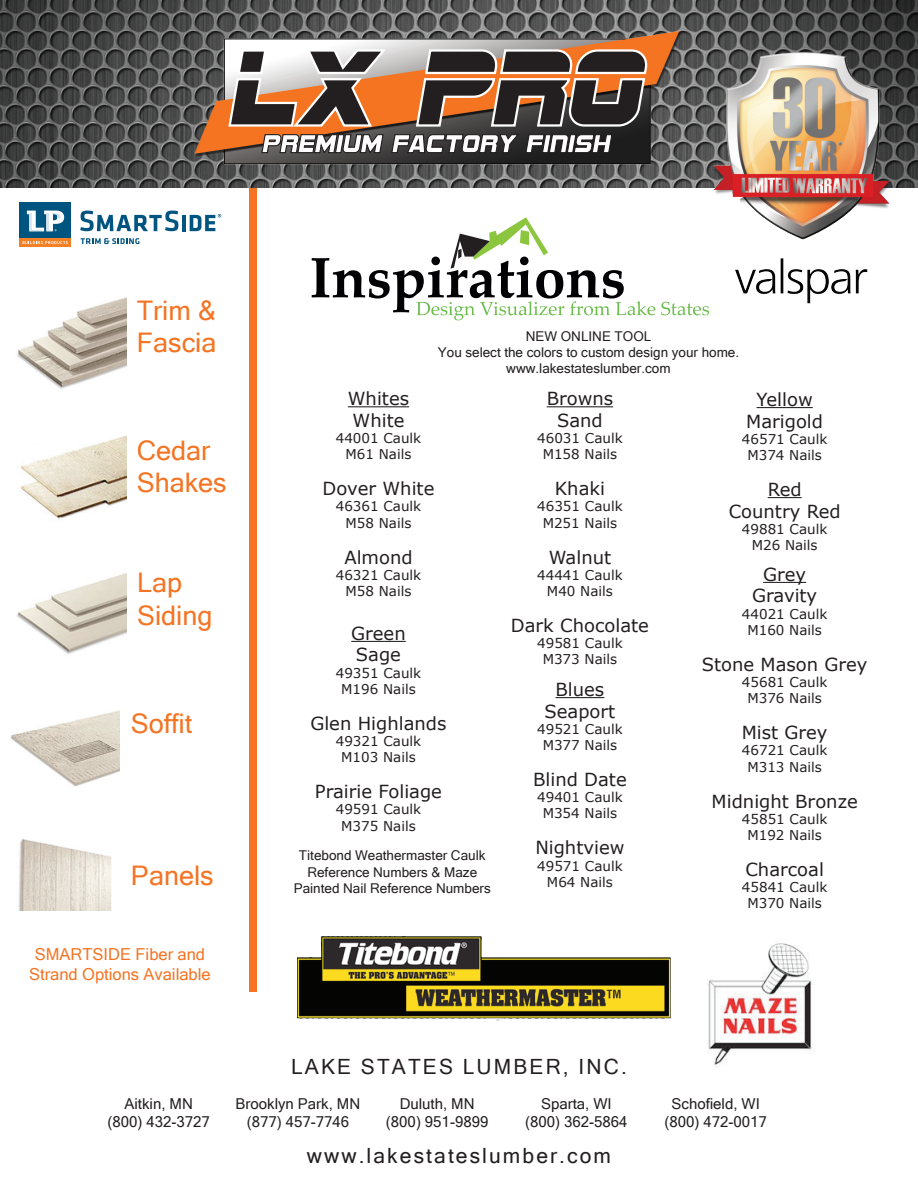
<style>
.page{position:relative;width:918px;height:1188px;background:#fff}
.page>*{position:absolute;margin:0;border:0;box-sizing:border-box;transform-origin:0 0}
.t1{font:27px/32.4px "Microsoft Sans Serif";color:#f47423}
.t2{font:21px "Microsoft Sans Serif";letter-spacing:.1em;color:#231f20}
.t3{font:18px/21.6px "MS Reference Sans Serif";color:#231f20;text-align:center}
.t4{font:16.5px/19.8px "Microsoft Sans Serif";color:#f47423;text-align:center}
.t5{font:15px/18px "Microsoft Sans Serif";color:#231f20;text-align:center}
.t6{font:13.5px/16.2px "MS Reference Sans Serif";color:#231f20;text-align:center}
.t7{font:13.5px/16.2px "Microsoft Sans Serif";color:#231f20;text-align:center}
</style>
<div class="page">
<img style="left:0;top:0;width:918px;height:188px">
<img style="left:701px;top:38px;width:199px;height:202px">
<img style="left:194px;top:32px;width:487px;height:133px">
<svg style="left:227px;top:47px;width:421px;height:108px"></svg>
<hr style="left:348px;top:406px;width:61px;height:1px;background:#231f20">
<hr style="left:547px;top:406px;width:66px;height:1px;background:#231f20">
<hr style="left:757px;top:407px;width:56px;height:1px;background:#231f20">
<hr style="left:768px;top:497px;width:34px;height:1px;background:#231f20">
<hr style="left:351px;top:641px;width:55px;height:1px;background:#231f20">
<hr style="left:763px;top:582px;width:43px;height:1px;background:#231f20">
<hr style="left:556px;top:697px;width:48px;height:1px;background:#231f20">
<img style="left:735px;top:258px;width:133px;height:46px">
<svg style="left:661px;top:302px;width:48px;height:13px"></svg>
<svg style="left:312px;top:217px;width:343px;height:103px"></svg>
<div style="left:249px;top:188px;width:8px;height:804px;background:#f47423"></div>
<div style="left:20px;top:238px;width:51px;height:9px;background:#f48026"></div>
<svg style="left:23px;top:241px;width:45px;height:3px"></svg>
<div style="left:20px;top:202px;width:51px;height:36px;background:#005480"></div>
<svg style="left:27px;top:211px;width:37px;height:20px"></svg>
<svg style="left:80px;top:211px;width:98px;height:20px"></svg>
<hr style="left:182px;top:215px;width:4px;height:16px;background:#005480">
<svg style="left:190px;top:214px;width:31px;height:17px"></svg>
<svg style="left:81px;top:238px;width:58px;height:6px"></svg>
<img style="left:17px;top:297px;width:109px;height:92px">
<img style="left:20px;top:435px;width:106px;height:84px">
<img style="left:17px;top:573px;width:109px;height:81px">
<img style="left:10px;top:710px;width:110px;height:77px">
<img style="left:18px;top:839px;width:94px;height:72px">
<img style="left:298px;top:936px;width:373px;height:84px">
<img style="left:708px;top:943px;width:104px;height:122px">
<h1 class="t1" style="left:137px;top:294px;width:81px">Trim &amp;<br>Fascia</h1>
<h1 class="t1" style="left:137px;top:434px;width:92px">Cedar<br>Shakes</h1>
<h1 class="t1" style="left:137px;top:567px;width:77px">Lap<br>Siding</h1>
<h1 class="t1" style="left:131px;top:707px;width:63px">Soffit</h1>
<h1 class="t1" style="left:131px;top:860px;width:84px">Panels</h1>
<p class="t4" style="left:29px;top:944px;width:183px">SMARTSIDE Fiber and<br>Strand Options Available</p>
<p class="t7" style="left:438px;top:328px;width:303px">NEW ONLINE TOOL<br>You select the colors to custom design your home. www.lakestateslumber.com</p>
<h3 class="t3" style="left:348px;top:387px;width:63px;text-align:left">Whites<br>White</h3>
<p class="t6" style="left:336px;top:430px;width:87px">44001 Caulk<br>M61 Nails</p>
<h3 class="t3" style="left:323px;top:477px;width:113px">Dover White</h3>
<p class="t6" style="left:336px;top:498px;width:87px">46361 Caulk<br>M58 Nails</p>
<h3 class="t3" style="left:344px;top:546px;width:70px">Almond</h3>
<p class="t6" style="left:336px;top:566px;width:87px">46321 Caulk<br>M58 Nails</p>
<h3 class="t3" style="left:351px;top:622px;width:56px;text-align:left">Green<br>Sage</h3>
<p class="t6" style="left:336px;top:664px;width:87px">49351 Caulk<br>M196 Nails</p>
<h3 class="t3" style="left:310px;top:712px;width:138px">Glen Highlands</h3>
<p class="t6" style="left:336px;top:733px;width:87px">49321 Caulk<br>M103 Nails</p>
<h3 class="t3" style="left:315px;top:780px;width:129px">Prairie Foliage</h3>
<p class="t6" style="left:336px;top:801px;width:87px">49591 Caulk<br>M375 Nails</p>
<p class="t7" style="left:294px;top:847px;width:199px">Titebond Weathermaster Caulk<br>Reference Numbers &amp; Maze<br>Painted Nail Reference Numbers</p>
<h3 class="t3" style="left:547px;top:387px;width:68px">Browns<br>Sand</h3>
<p class="t6" style="left:537px;top:430px;width:87px">46031 Caulk<br>M158 Nails</p>
<h3 class="t3" style="left:555px;top:477px;width:52px">Khaki</h3>
<p class="t6" style="left:537px;top:498px;width:87px">46351 Caulk<br>M251 Nails</p>
<h3 class="t3" style="left:549px;top:546px;width:64px">Walnut</h3>
<p class="t6" style="left:537px;top:566px;width:87px">44441 Caulk<br>M40 Nails</p>
<h3 class="t3" style="left:511px;top:614px;width:140px">Dark Chocolate</h3>
<p class="t6" style="left:537px;top:635px;width:87px">49581 Caulk<br>M373 Nails</p>
<h3 class="t3" style="left:545px;top:678px;width:72px">Blues<br>Seaport</h3>
<p class="t6" style="left:537px;top:720px;width:87px">49521 Caulk<br>M377 Nails</p>
<h3 class="t3" style="left:533px;top:768px;width:95px">Blind Date</h3>
<p class="t6" style="left:537px;top:789px;width:87px">49401 Caulk<br>M354 Nails</p>
<h3 class="t3" style="left:535px;top:836px;width:91px">Nightview</h3>
<p class="t6" style="left:537px;top:857px;width:87px">49571 Caulk<br>M64 Nails</p>
<h3 class="t3" style="left:746px;top:388px;width:78px">Yellow<br>Marigold</h3>
<p class="t6" style="left:742px;top:430px;width:87px">46571 Caulk<br>M374 Nails</p>
<h3 class="t3" style="left:729px;top:478px;width:114px">Red<br>Country Red</h3>
<p class="t6" style="left:742px;top:520px;width:87px">49881 Caulk<br>M26 Nails</p>
<h3 class="t3" style="left:752px;top:563px;width:67px">Grey<br>Gravity</h3>
<p class="t6" style="left:742px;top:605px;width:87px">44021 Caulk<br>M160 Nails</p>
<h3 class="t3" style="left:702px;top:653px;width:167px">Stone Mason Grey</h3>
<p class="t6" style="left:742px;top:674px;width:87px">45681 Caulk<br>M376 Nails</p>
<h3 class="t3" style="left:742px;top:721px;width:87px">Mist Grey</h3>
<p class="t6" style="left:742px;top:742px;width:87px">46721 Caulk<br>M313 Nails</p>
<h3 class="t3" style="left:712px;top:790px;width:148px">Midnight Bronze</h3>
<p class="t6" style="left:742px;top:810px;width:87px">45851 Caulk<br>M192 Nails</p>
<h3 class="t3" style="left:745px;top:858px;width:80px">Charcoal</h3>
<p class="t6" style="left:742px;top:879px;width:87px">45841 Caulk<br>M370 Nails</p>
<h2 class="t2" style="left:291px;top:1055px;width:337px">LAKE STATES LUMBER, INC.</h2>
<p class="t5" style="left:107px;top:1095px;width:104px">Aitkin, MN (800) 432-3727</p>
<p class="t5" style="left:236px;top:1095px;width:126px">Brooklyn Park, MN (877) 457-7746</p>
<p class="t5" style="left:386px;top:1095px;width:104px">Duluth, MN (800) 951-9899</p>
<p class="t5" style="left:525px;top:1095px;width:104px">Sparta, WI (800) 362-5864</p>
<p class="t5" style="left:665px;top:1095px;width:104px">Schofield, WI (800) 472-0017</p>
<h2 class="t2" style="left:307px;top:1144px;width:306px">www.lakestateslumber.com</h2>
</div>
